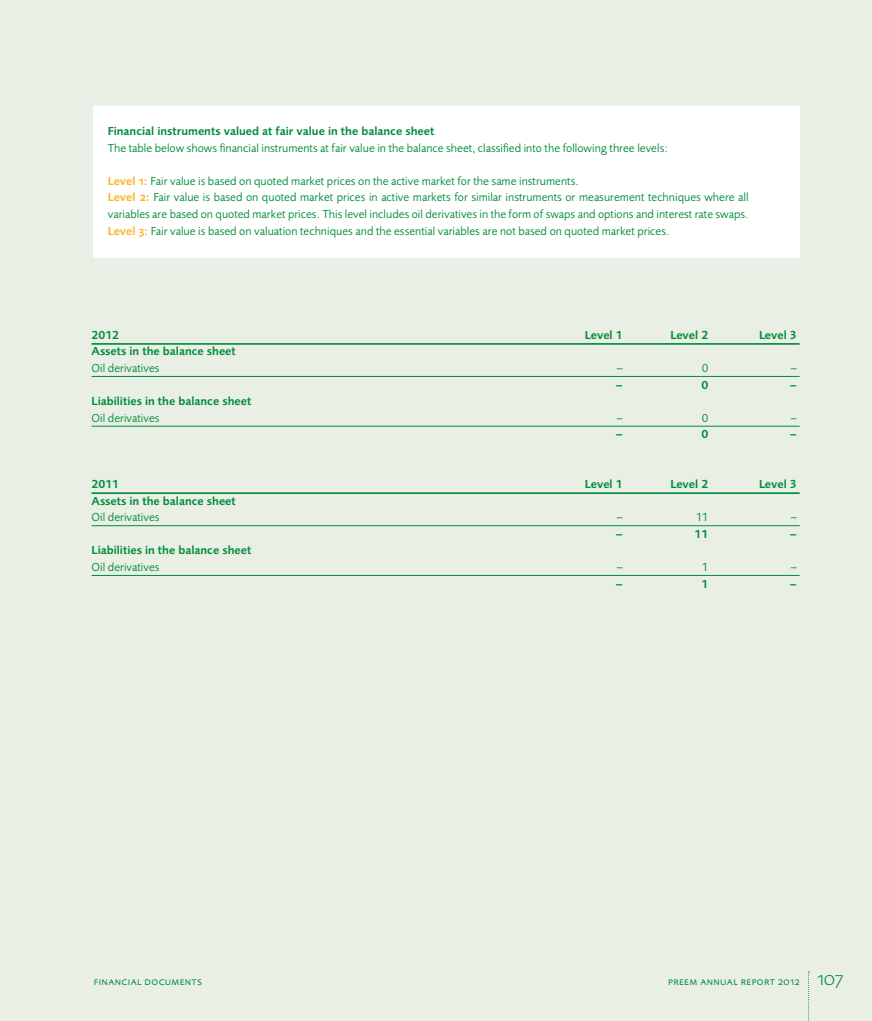
<style>
.page{position:relative;width:872px;height:1021px;background:#fff}
.page>*{position:absolute;margin:0;border:0;box-sizing:border-box;transform-origin:0 0}
.t1{font:12px/16.5px "Foundry Sans";color:#008c3c}
.t2{font:600 12px "Foundry Sans";color:#008c3c}
.t3{font:10.8px "Foundry Sans";letter-spacing:.03em;color:#008c3c}
.s1{font-weight:600;color:#fdb526}
.s2{font-weight:300;font-size:19.5px}
</style>
<div class="page">
<div style="left:0;top:0;width:872px;height:1020px;background:#e9efe4"></div>
<svg style="left:808px;top:971px;width:1px;height:50px"></svg>
<div style="left:94px;top:106px;width:705px;height:151px;background:#fff"></div>
<hr style="left:92px;top:343px;width:707px;height:2px;background:#008c3c">
<hr style="left:92px;top:376px;width:707px;height:1px;background:#008c3c">
<hr style="left:92px;top:426px;width:707px;height:1px;background:#008c3c">
<hr style="left:92px;top:492px;width:707px;height:2px;background:#008c3c">
<hr style="left:92px;top:525px;width:707px;height:1px;background:#008c3c">
<hr style="left:92px;top:575px;width:707px;height:1px;background:#008c3c">
<p class="t2" style="left:108px;top:124px;width:328px">Financial instruments valued at fair value in the balance sheet</p>
<p class="t1" style="left:108px;top:140px;width:561px">The table below shows financial instruments at fair value in the balance sheet, classified into the following three levels:</p>
<p class="t1" style="left:108px;top:173px;width:642px"><span class="s1">Level 1:</span> Fair value is based on quoted market prices on the active market for the same instruments.<br><span class="s1">Level 2:</span> Fair value is based on quoted market prices in active markets for similar instruments or measurement techniques where all variables are based on quoted market prices. This level includes oil derivatives in the form of swaps and options and interest rate swaps.<br><span class="s1">Level 3:</span> Fair value is based on valuation techniques and the essential variables are not based on quoted market prices.</p>
<p class="t2" style="left:92px;top:328px;width:29px">2012</p>
<p class="t2" style="left:585px;top:328px;width:39px">Level 1</p>
<p class="t2" style="left:670px;top:328px;width:39px">Level 2</p>
<p class="t2" style="left:759px;top:328px;width:39px">Level 3</p>
<p class="t2" style="left:92px;top:344px;width:146px">Assets in the balance sheet</p>
<p class="t1" style="left:92px;top:360px;width:70px">Oil derivatives</p>
<p class="t1" style="left:617px;top:360px;width:8px">−</p>
<p class="t1" style="left:702px;top:360px;width:8px">0</p>
<p class="t1" style="left:791px;top:360px;width:8px">−</p>
<p class="t2" style="left:616px;top:378px;width:8px">−</p>
<p class="t2" style="left:701px;top:378px;width:8px">0</p>
<p class="t2" style="left:790px;top:378px;width:8px">−</p>
<p class="t2" style="left:92px;top:394px;width:161px">Liabilities in the balance sheet</p>
<p class="t1" style="left:92px;top:410px;width:70px">Oil derivatives</p>
<p class="t1" style="left:617px;top:410px;width:8px">−</p>
<p class="t1" style="left:702px;top:410px;width:8px">0</p>
<p class="t1" style="left:791px;top:410px;width:8px">−</p>
<p class="t2" style="left:616px;top:427px;width:8px">−</p>
<p class="t2" style="left:701px;top:427px;width:8px">0</p>
<p class="t2" style="left:790px;top:427px;width:8px">−</p>
<p class="t2" style="left:92px;top:477px;width:29px">2011</p>
<p class="t2" style="left:585px;top:477px;width:39px">Level 1</p>
<p class="t2" style="left:670px;top:477px;width:39px">Level 2</p>
<p class="t2" style="left:759px;top:477px;width:39px">Level 3</p>
<p class="t2" style="left:92px;top:494px;width:146px">Assets in the balance sheet</p>
<p class="t1" style="left:92px;top:509px;width:70px">Oil derivatives</p>
<p class="t1" style="left:617px;top:509px;width:8px">−</p>
<p class="t1" style="left:696px;top:509px;width:14px">11</p>
<p class="t1" style="left:791px;top:509px;width:8px">−</p>
<p class="t2" style="left:616px;top:527px;width:8px">−</p>
<p class="t2" style="left:694px;top:527px;width:15px">11</p>
<p class="t2" style="left:790px;top:527px;width:8px">−</p>
<p class="t2" style="left:92px;top:543px;width:161px">Liabilities in the balance sheet</p>
<p class="t1" style="left:92px;top:559px;width:70px">Oil derivatives</p>
<p class="t1" style="left:617px;top:559px;width:8px">−</p>
<p class="t1" style="left:702px;top:559px;width:8px">1</p>
<p class="t1" style="left:791px;top:559px;width:8px">−</p>
<p class="t2" style="left:616px;top:576px;width:8px">−</p>
<p class="t2" style="left:701px;top:576px;width:8px">1</p>
<p class="t2" style="left:790px;top:576px;width:8px">−</p>
<p class="t3" style="left:94px;top:975px;width:110px">financial documents</p>
<p class="t3" style="left:668px;top:975px;width:177px">preem annual report 2012 <span class="s2">107</span></p>
</div>
